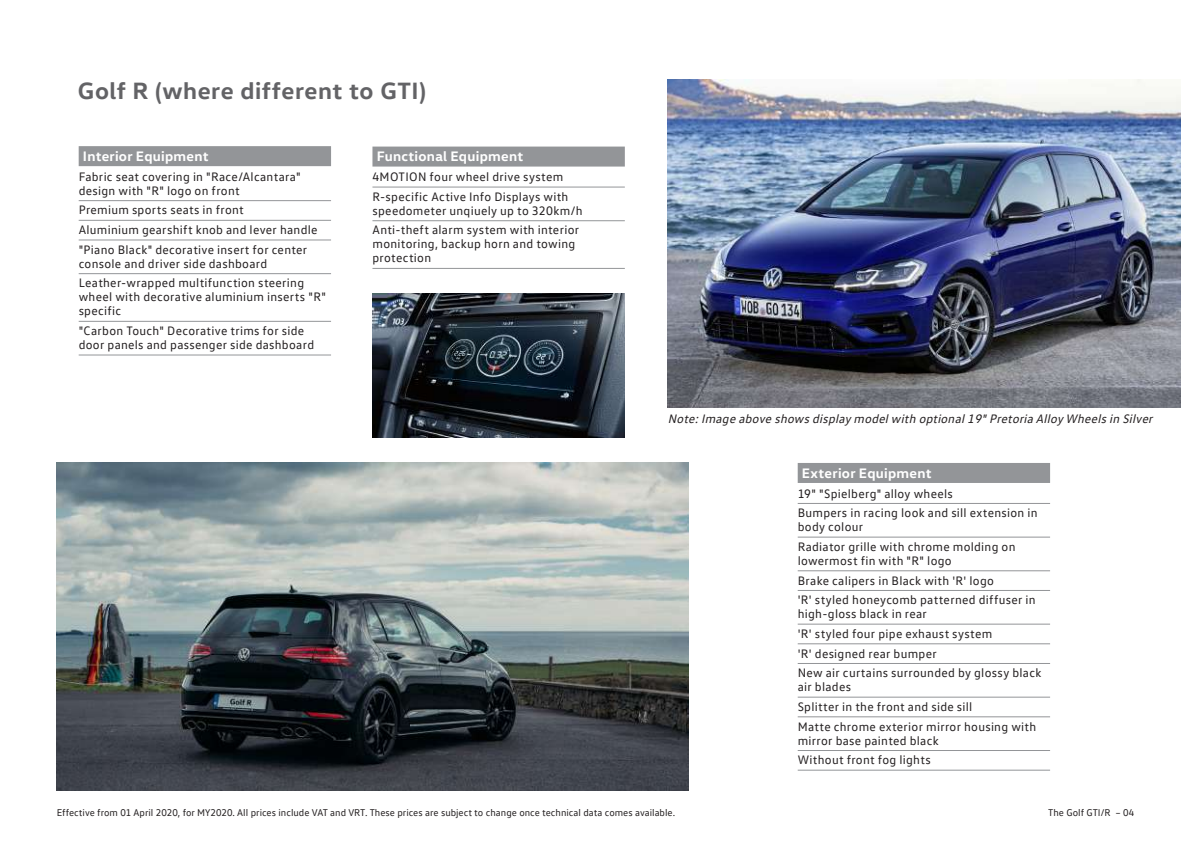
<style>
.page{position:relative;width:1191px;height:842px;background:#fff}
.page>*{position:absolute;margin:0;border:0;box-sizing:border-box;transform-origin:0 0}
.t1{font:700 24px "VW Head";letter-spacing:.025em;color:#636366}
.t2{font:700 14px "VW Head";letter-spacing:.02em;color:#fff}
.t3{font:12.4px/19.6px "VW Text";letter-spacing:.025em;color:#231f20}
.t4{font:italic 12.4px "VW Text";color:#231f20}
.t5{font:10px "VW Text";color:#231f20}
</style>
<div class="page">
<div style="left:79px;top:146px;width:252px;height:20px;background:#939598"></div>
<hr style="left:79px;top:200px;width:252px;height:1px;background:#939598">
<hr style="left:79px;top:220px;width:252px;height:1px;background:#939598">
<hr style="left:79px;top:240px;width:252px;height:1px;background:#939598">
<hr style="left:79px;top:273px;width:252px;height:1px;background:#939598">
<hr style="left:79px;top:321px;width:252px;height:1px;background:#939598">
<hr style="left:79px;top:355px;width:252px;height:1px;background:#939598">
<div style="left:797px;top:463px;width:253px;height:20px;background:#939598"></div>
<hr style="left:797px;top:503px;width:253px;height:1px;background:#939598">
<hr style="left:797px;top:537px;width:253px;height:1px;background:#939598">
<hr style="left:797px;top:570px;width:253px;height:1px;background:#939598">
<hr style="left:797px;top:590px;width:253px;height:1px;background:#939598">
<hr style="left:797px;top:624px;width:253px;height:1px;background:#939598">
<hr style="left:797px;top:643px;width:253px;height:1px;background:#939598">
<hr style="left:797px;top:663px;width:253px;height:1px;background:#939598">
<hr style="left:797px;top:697px;width:253px;height:1px;background:#939598">
<hr style="left:797px;top:716px;width:253px;height:1px;background:#939598">
<hr style="left:797px;top:750px;width:253px;height:1px;background:#939598">
<hr style="left:797px;top:770px;width:253px;height:1px;background:#939598">
<div style="left:372px;top:147px;width:253px;height:20px;background:#939598"></div>
<hr style="left:372px;top:187px;width:253px;height:1px;background:#939598">
<hr style="left:372px;top:220px;width:253px;height:1px;background:#939598">
<hr style="left:372px;top:268px;width:253px;height:1px;background:#939598">
<img style="left:57px;top:463px;width:631px;height:327px">
<img style="left:372px;top:294px;width:253px;height:144px">
<img style="left:668px;top:80px;width:512px;height:327px">
<h1 class="t1" style="left:78px;top:75px;width:350px">Golf R (where different to GTI)</h1>
<p class="t2" style="left:83px;top:147px;width:127px">Interior Equipment</p>
<p class="t3" style="left:79px;top:169px;width:223px;line-height:14px">Fabric seat covering in "Race/Alcantara" design with "R" logo on front</p>
<p class="t3" style="left:79px;top:200px;width:240px">Premium sports seats in front<br>Aluminium gearshift knob and lever handle "Piano Black" decorative insert for center</p>
<p class="t3" style="left:79px;top:253px;width:227px">console and driver side dashboard<br>Leather-wrapped multifunction steering</p>
<p class="t3" style="left:79px;top:290px;width:249px;line-height:14px">wheel with decorative aluminium inserts "R" specific</p>
<p class="t3" style="left:79px;top:323px;width:237px;line-height:14px">"Carbon Touch" Decorative trims for side door panels and passenger side dashboard</p>
<p class="t2" style="left:377px;top:148px;width:148px">Functional Equipment</p>
<p class="t3" style="left:372px;top:167px;width:197px">4MOTION four wheel drive system<br>R-specific Active Info Displays with</p>
<p class="t3" style="left:372px;top:200px;width:212px">speedometer unqiuely up to 320km/h<br>Anti-theft alarm system with interior</p>
<p class="t3" style="left:372px;top:237px;width:204px;line-height:14px">monitoring, backup horn and towing protection</p>
<p class="t4" style="left:668px;top:411px;width:489px">Note:Image above shows display modelwith optional19"Pretoria Alloy Wheels in Silver</p>
<p class="t2" style="left:802px;top:464px;width:131px">Exterior Equipment</p>
<p class="t3" style="left:797px;top:483px;width:241px">19" "Spielberg" alloy wheels<br>Bumpers in racing look and sill extension in</p>
<p class="t3" style="left:797px;top:517px;width:219px">body colour<br>Radiator grille with chrome molding on</p>
<p class="t3" style="left:797px;top:550px;width:239px">lowermost fin with "R" logo<br>Brake calipers in Black with 'R' logo<br>'R' styled honeycomb patterned diffuser in</p>
<p class="t3" style="left:797px;top:604px;width:245px">high-gloss black in rear<br>'R' styled four pipe exhaust system<br>'R' designed rear bumper<br>New air curtains surrounded by glossy black</p>
<p class="t3" style="left:797px;top:677px;width:240px">air blades<br>Splitter in the front and side sill<br>Matte chrome exterior mirror housing with</p>
<p class="t3" style="left:797px;top:730px;width:143px">mirror base painted black<br>Without front fog lights</p>
<p class="t5" style="left:57px;top:807px;width:620px">Effective from 01 April 2020, for MY2020. All prices include VAT and VRT. These prices are subject to change once technical data comes available.</p>
<p class="t5" style="left:1048px;top:807px;width:88px">The Golf GTI/R – 04</p>
</div>
